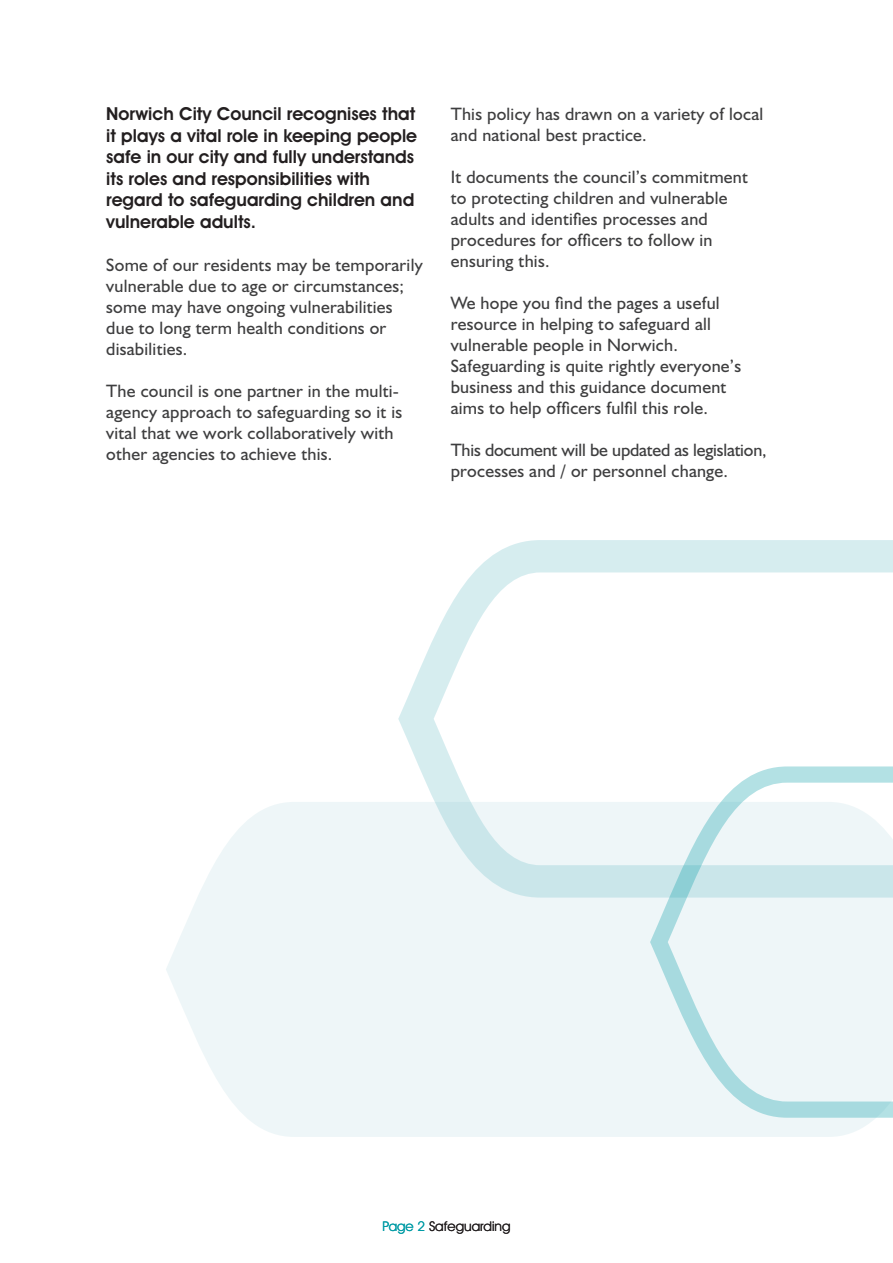
<style>
.page{position:relative;width:893px;height:1263px;background:#fff}
.page>*{position:absolute;margin:0;border:0;box-sizing:border-box;transform-origin:0 0}
.t1{font:18px/21px "Humanist 521 BT";letter-spacing:.015em;color:#3e3e3f}
.t2{font:600 18px/21.6px "Avant Garde IT Cby BT";color:#231f20}
.t3{font:18px/21px "Humanist 521 BT";letter-spacing:-.01em;color:#3e3e3f}
.t4{font:13.5px "Avant Garde IT Cby BT";color:#231f20}
.s1{color:#009ba5}
</style>
<div class="page">
<svg style="left:166px;top:802px;width:709px;height:335px;background:#eff6f8"></svg>
<svg style="left:398px;top:540px;width:495px;height:357px"></svg>
<svg style="left:650px;top:766px;width:243px;height:352px;background:#e3f2f4"></svg>
<p class="t2" style="left:106px;top:103px;width:312px">Norwich City Council recognises that it plays a vital role in keeping people safe in our city and fully understands its roles and responsibilities with regard to safeguarding children and vulnerable adults.</p>
<p class="t1" style="left:106px;top:254px;width:318px">Some of our residents may be temporarily vulnerable due to age or circumstances; some may have ongoing vulnerabilities due to long term health conditions or disabilities.</p>
<p class="t1" style="left:106px;top:380px;width:297px">The council is one partner in the multi&shy;agency approach to safeguarding so it is vital that we work collaboratively with other agencies to achieve this.</p>
<p class="t1" style="left:451px;top:103px;width:314px">This policy has drawn on a variety of local and national best practice.</p>
<p class="t1" style="left:451px;top:166px;width:299px">It documents the council’s commitment to protecting children and vulnerable adults and identifes processes and procedures for offcers to follow in ensuring this.</p>
<p class="t1" style="left:451px;top:292px;width:292px">We hope you fnd the pages a useful resource in helping to safeguard all vulnerable people in Norwich.<br>Safeguarding is quite rightly everyone’s business and this guidance document aims to help offcers fulfl this role.</p>
<p class="t3" style="left:451px;top:439px;width:317px">This document will be updated as legislation, processes and / or personnel change.</p>
<p class="t4" style="left:382px;top:1218px;width:130px"><span class="s1">Page 2</span> Safeguarding</p>
</div>
